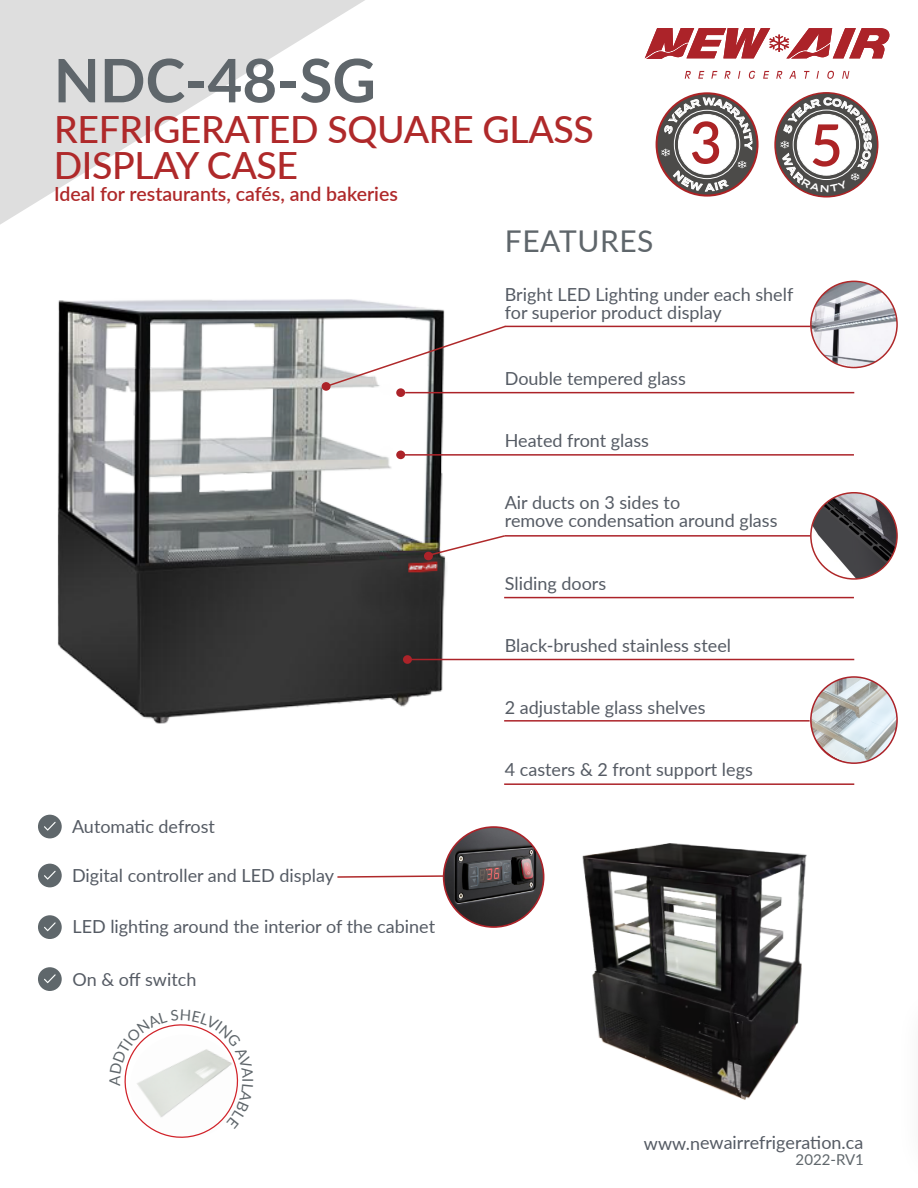
<style>
.page{position:relative;width:918px;height:1188px;background:#fff}
.page>*{position:absolute;margin:0;border:0;box-sizing:border-box;transform-origin:0 0}
.t1{font:700 60px "Lato";color:#5f666b}
.t2{font:600 57.9px "Lato";color:#ac2325;scale:.96 1}
.t3{font:600 57.9px "Lato";color:#ac2325}
.REFRIGERATED{font:500 37.5px "Lato";letter-spacing:-.01em;color:#af292a}
.FEATURES{font:30px "Lato";letter-spacing:.02em;color:#5f666b}
.Ideal_for{font:600 19.5px "Lato";color:#af292a}
.Bullets{font:18px/18px "Lato";color:#555b64}
.t4{font:15px "Lato";color:#5f666b}
</style>
<div class="page">
<img style="left:582px;top:843px;width:225px;height:257px">
<img style="left:57px;top:299px;width:390px;height:425px">
<svg style="left:645px;top:28px;width:244px;height:31px"></svg>
<svg style="left:685px;top:71px;width:6px;height:8px"></svg>
<svg style="left:698px;top:71px;width:6px;height:8px"></svg>
<svg style="left:711px;top:71px;width:6px;height:8px"></svg>
<svg style="left:724px;top:71px;width:6px;height:8px"></svg>
<svg style="left:738px;top:71px;width:2px;height:8px"></svg>
<svg style="left:749px;top:71px;width:6px;height:8px"></svg>
<svg style="left:763px;top:71px;width:6px;height:8px"></svg>
<svg style="left:776px;top:71px;width:6px;height:8px"></svg>
<svg style="left:789px;top:71px;width:7px;height:8px"></svg>
<svg style="left:804px;top:71px;width:6px;height:8px"></svg>
<svg style="left:816px;top:71px;width:3px;height:8px"></svg>
<svg style="left:827px;top:71px;width:7px;height:8px"></svg>
<svg style="left:842px;top:71px;width:7px;height:8px"></svg>
<svg style="left:656px;top:93px;width:102px;height:103px"></svg>
<div style="left:655px;top:92px;width:104px;height:105px;border:2px solid #ac2325;border-radius:50%"></div>
<svg style="left:775px;top:93px;width:103px;height:104px"></svg>
<div style="left:774px;top:92px;width:105px;height:106px;border:2px solid #ac2325;border-radius:50%"></div>
<svg style="left:0;top:0;width:365px;height:225px;fill:#dedede"></svg>
<div style="left:354px;top:356px;width:66px;height:66px;background:#fff"></div>
<div style="left:396px;top:388px;width:9px;height:9px;background:#ac2329;border-radius:50%"></div>
<img style="left:811px;top:281px;width:86px;height:87px;border-radius:43px">
<div style="left:810px;top:281px;width:88px;height:87px;border:2px solid #af292a;border-radius:50%"></div>
<img style="left:811px;top:677px;width:86px;height:86px;border-radius:43px">
<div style="left:810px;top:676px;width:88px;height:88px;border:2px solid #ac2329;border-radius:50%"></div>
<div style="left:361px;top:623px;width:66px;height:66px;background:#2b2b2b"></div>
<div style="left:403px;top:655px;width:9px;height:9px;background:#ac2329;border-radius:50%"></div>
<img style="left:811px;top:493px;width:86px;height:86px;border-radius:43px">
<div style="left:810px;top:492px;width:88px;height:88px;border:2px solid #af292a;border-radius:50%"></div>
<hr style="left:504px;top:720px;width:306px;height:2px;background:#ac2329">
<hr style="left:407px;top:659px;width:447px;height:1px;background:#ac2329">
<hr style="left:504px;top:597px;width:350px;height:1px;background:#ac2329">
<hr style="left:504px;top:783px;width:350px;height:2px;background:#ac2329">
<hr style="left:505px;top:535px;width:305px;height:2px;background:#ac2329">
<hr style="left:405px;top:392px;width:449px;height:1px;background:#ac2329">
<hr style="left:505px;top:326px;width:305px;height:1px;background:#ac2329">
<div style="left:38px;top:864px;width:24px;height:23px;background:#5f676b;border-radius:50%"></div>
<svg style="left:44px;top:871px;width:12px;height:9px"></svg>
<div style="left:38px;top:815px;width:24px;height:23px;background:#5f676b;border-radius:50%"></div>
<svg style="left:44px;top:822px;width:12px;height:9px"></svg>
<div style="left:38px;top:915px;width:24px;height:24px;background:#5f676b;border-radius:50%"></div>
<svg style="left:44px;top:922px;width:12px;height:9px"></svg>
<div style="left:38px;top:967px;width:24px;height:24px;background:#5f676b;border-radius:50%"></div>
<svg style="left:44px;top:974px;width:12px;height:9px"></svg>
<svg style="left:337px;top:874px;width:106px;height:5px"></svg>
<img style="left:444px;top:827px;width:100px;height:100px;border-radius:50px">
<div style="left:443px;top:826px;width:101px;height:102px;border:2px solid #ac2329;border-radius:50%"></div>
<svg style="left:322px;top:324px;width:185px;height:65px"></svg>
<div style="left:279px;top:350px;width:66px;height:66px;background:#231f20;opacity:.1"></div>
<div style="left:322px;top:382px;width:9px;height:9px;background:#ac2329;border-radius:50%"></div>
<hr style="left:399px;top:454px;width:455px;height:2px;background:#ac2329">
<svg style="left:448px;top:535px;width:59px;height:16px"></svg>
<div style="left:382px;top:520px;width:66px;height:66px;background:#231f20;opacity:.1"></div>
<div style="left:424px;top:552px;width:9px;height:8px;background:#ac2329;border-radius:50%"></div>
<div style="left:354px;top:419px;width:66px;height:65px;background:#231f20;opacity:.1"></div>
<div style="left:396px;top:451px;width:9px;height:8px;background:#ac2329;border-radius:50%"></div>
<svg style="left:661px;top:98px;width:91px;height:93px"></svg>
<svg style="left:780px;top:98px;width:92px;height:94px"></svg>
<svg style="left:124px;top:1024px;width:115px;height:114px"></svg>
<p class="t1" style="left:54px;top:36px;width:324px">NDC-48-SG</p>
<p class="REFRIGERATED" style="left:54px;top:102px;width:541px">REFRIGERATED SQUARE GLASS</p>
<p class="REFRIGERATED" style="left:54px;top:138px;width:246px">DISPLAY CASE</p>
<p class="Ideal_for" style="left:54px;top:179px;width:345px">Ideal for restaurants, cafés, and bakeries</p>
<p class="t2" style="left:690px;top:100px;width:35px">3</p>
<p class="t3" style="left:810px;top:103px;width:35px">5</p>
<p class="FEATURES" style="left:505px;top:219px;width:150px">FEATURES</p>
<p class="Bullets" style="left:505px;top:284px;width:290px">Bright LED Lighting under each shelf for superior product display</p>
<p class="Bullets" style="left:505px;top:368px;width:183px">Double tempered glass</p>
<p class="Bullets" style="left:505px;top:431px;width:146px">Heated front glass</p>
<p class="Bullets" style="left:505px;top:493px;width:177px">Air ducts on 3 sides to</p>
<p class="Bullets" style="left:505px;top:511px;width:274px">remove condensation around glass</p>
<p class="Bullets" style="left:505px;top:574px;width:103px">Sliding doors</p>
<p class="Bullets" style="left:505px;top:636px;width:228px">Black-brushed stainless steel</p>
<p class="Bullets" style="left:505px;top:698px;width:202px">2 adjustable glass shelves</p>
<p class="Bullets" style="left:72px;top:817px;width:144px">Automatic defrost</p>
<p class="Bullets" style="left:72px;top:866px;width:264px">Digital controller and LED display</p>
<p class="Bullets" style="left:72px;top:917px;width:364px">LED lighting around the interior of the cabinet</p>
<p class="Bullets" style="left:73px;top:970px;width:125px">On &amp; off switch</p>
<p class="t4" style="left:259px;top:1078px;width:6px;rotate:90deg">I</p>
<p class="Bullets" style="left:505px;top:760px;width:250px">4 casters &amp; 2 front support legs</p>
<p class="Bullets" style="left:644px;top:1133px;width:221px">www.newairrefrigeration.ca</p>
<p class="t4" style="left:796px;top:1149px;width:70px">2022-RV1</p>
</div>
